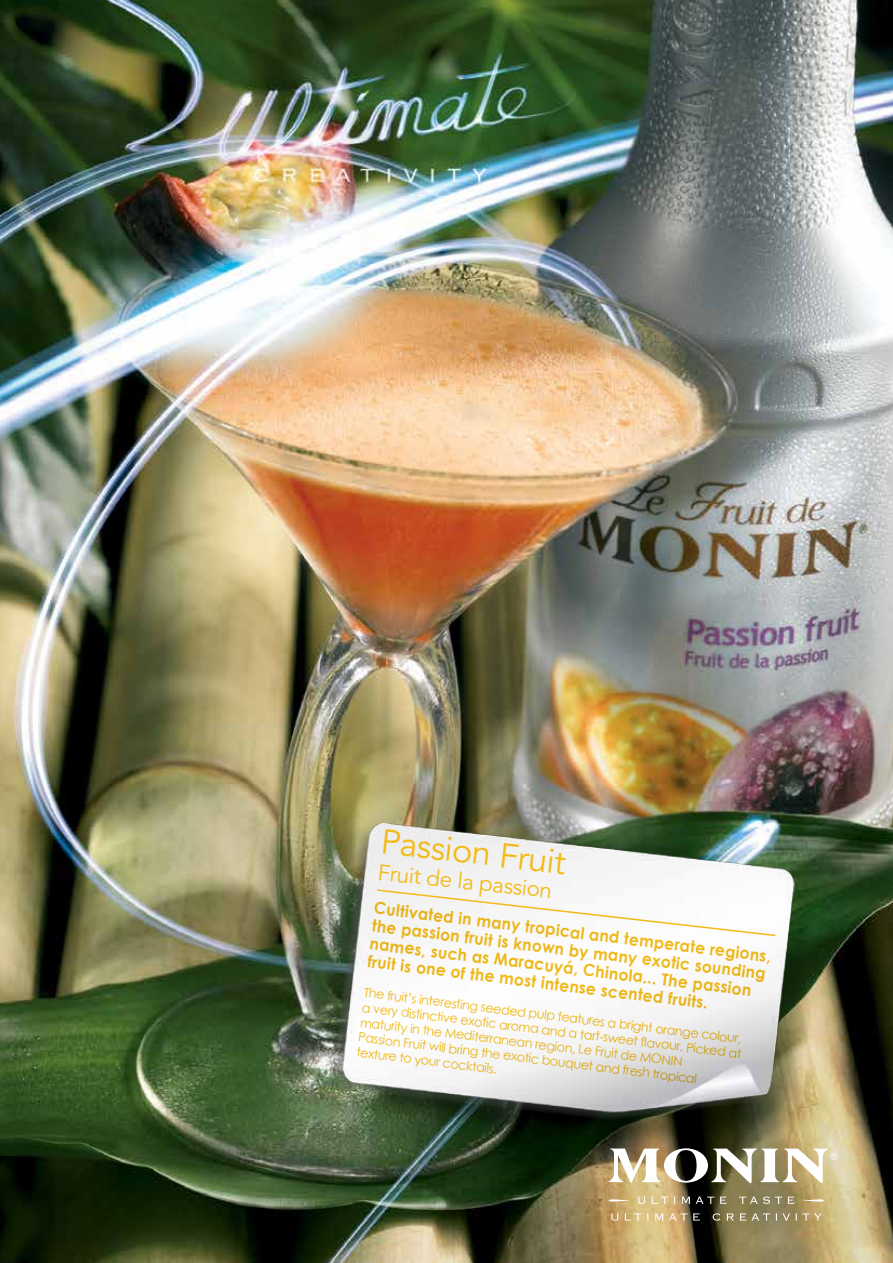
<style>
.page{position:relative;width:893px;height:1263px;background:#fff}
.page>*{position:absolute;margin:0;border:0;box-sizing:border-box;transform-origin:0 0}
.t1{font:34.5px "Avenir LT Std";color:#f3bb19}
.t2{font:22.5px "Avenir LT Std";color:#f3bb19}
.t3{font:700 16.5px/18px "Century Gothic";color:#f3bb19;scale:.94 1}
.t4{font:12.75px/15px "Century Gothic";color:#f3bb19}
</style>
<div class="page">
<img style="left:0;top:0;width:893px;height:1263px">
<img style="left:275px;top:638px;width:618px;height:625px">
<img style="left:311px;top:783px;width:515px;height:378px">
<svg style="left:375px;top:888px;width:402px;height:49px"></svg>
<svg style="left:608px;top:1199px;width:23px;height:3px"></svg>
<svg style="left:802px;top:1199px;width:23px;height:3px"></svg>
<svg style="left:609px;top:1148px;width:229px;height:35px"></svg>
<svg style="left:638px;top:1197px;width:7px;height:7px"></svg>
<svg style="left:651px;top:1196px;width:17px;height:8px"></svg>
<svg style="left:682px;top:1197px;width:8px;height:7px"></svg>
<svg style="left:696px;top:1196px;width:18px;height:8px"></svg>
<svg style="left:720px;top:1196px;width:6px;height:8px"></svg>
<svg style="left:739px;top:1196px;width:55px;height:8px"></svg>
<svg style="left:611px;top:1213px;width:30px;height:8px"></svg>
<svg style="left:647px;top:1213px;width:2px;height:7px"></svg>
<svg style="left:655px;top:1213px;width:8px;height:7px"></svg>
<svg style="left:669px;top:1213px;width:18px;height:7px"></svg>
<svg style="left:693px;top:1213px;width:7px;height:8px"></svg>
<svg style="left:713px;top:1213px;width:7px;height:7px"></svg>
<svg style="left:726px;top:1213px;width:8px;height:7px"></svg>
<svg style="left:740px;top:1213px;width:57px;height:8px"></svg>
<svg style="left:803px;top:1213px;width:19px;height:7px"></svg>
<h1 class="t1" style="left:384px;top:821px;width:187px;rotate:7deg">Passion Fruit</h1>
<p class="t3" style="left:375px;top:898px;width:427px;rotate:7deg">Cultivated in many tropical and temperate regions, the passion fruit is known by many exotic sounding names, such as Maracuyá, Chinola... The passion fruit is one of the most intense scented fruits.</p>
<h2 class="t2" style="left:379px;top:859px;width:177px;rotate:6deg">Fruit de la passion</h2>
<p class="t4" style="left:365px;top:985px;width:384px;rotate:7deg">The fruit’s interesting seeded pulp features a bright orange colour, a very distinctive exotic aroma and a tart-sweet fl avour. Picked at maturity in the Mediterranean region, Le Fruit de MONIN<br>Passion Fruit will bring the exotic bouquet and fresh tropical texture to your cocktails.</p>
</div>
